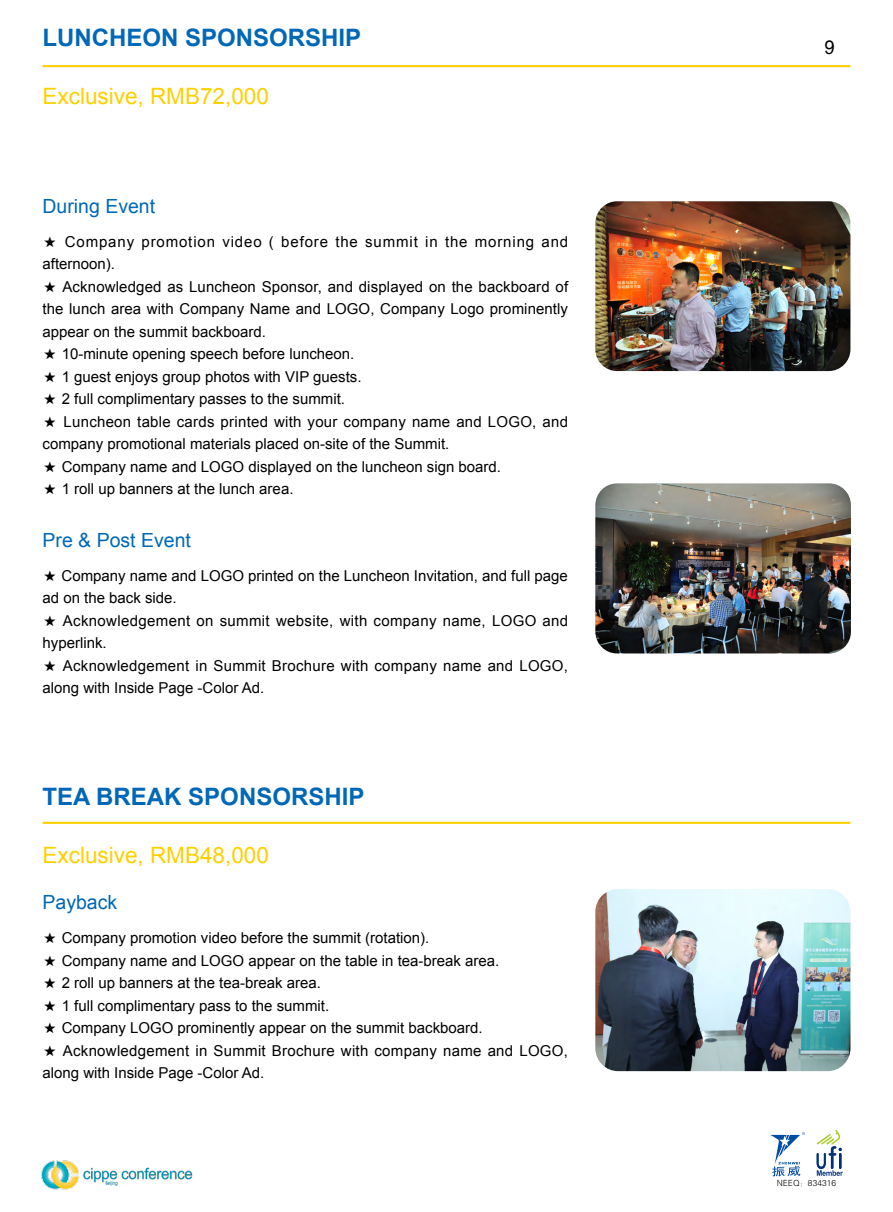
<style>
.page{position:relative;width:893px;height:1212px;background:#fff}
.page>*{position:absolute;margin:0;border:0;box-sizing:border-box;transform-origin:0 0}
.t1{font:700 24px "Arial";color:#0068b7}
.t2{font:22.5px "Arial";color:#fdd000}
.t3{font:19.5px "Arial";color:#0068b7}
.t4{font:19.5px "FZHTK GBK1 0";color:#000;scale:.95 1}
.t5{font:15px/22.5px "Arial";color:#000}
.t6{font:15px/22.5px "Arial";letter-spacing:.02em;color:#000}
.t7{font:15px/22.5px "Arial";letter-spacing:.025em;color:#000}
.t8{font:15px/22.5px "Arial";letter-spacing:.06em;color:#000}
.t9{font:8.4px "FZXH1 K GBK1 0";color:#000}
.s1{font-family:"FZXH1 K GBK1 0"}
</style>
<div class="page">
<hr style="left:43px;top:65px;width:807px;height:2px;background:#fdd000">
<svg style="left:816px;top:1129px;width:27px;height:47px"></svg>
<svg style="left:770px;top:1132px;width:35px;height:44px"></svg>
<img style="left:41px;top:1160px;width:152px;height:30px">
<img style="left:595px;top:483px;width:256px;height:170px">
<img style="left:595px;top:201px;width:255px;height:170px">
<img style="left:595px;top:889px;width:255px;height:182px">
<hr style="left:43px;top:822px;width:807px;height:2px;background:#fdd000">
<h1 class="t1" style="left:43px;top:22px;width:320px">LUNCHEON SPONSORSHIP</h1>
<h2 class="t2" style="left:43px;top:82px;width:228px">Exclusive, RMB72,000</h2>
<h3 class="t3" style="left:43px;top:193px;width:114px">During Event</h3>
<p class="t8" style="left:43px;top:230px;width:527px"><span class="s1">★</span> Company promotion video ( before the summit in the morning and afternoon).</p>
<p class="t5" style="left:43px;top:275px;width:527px;text-align:justify"><span class="s1">★</span> Acknowledged as Luncheon Sponsor, and displayed on the backboard of the lunch area with Company Name and LOGO, Company Logo prominently appear on the summit backboard.</p>
<p class="t5" style="left:43px;top:343px;width:313px"><span class="s1">★</span> 10-minute opening speech before luncheon.</p>
<p class="t5" style="left:43px;top:365px;width:321px"><span class="s1">★</span> 1 guest enjoys group photos with VIP guests.</p>
<p class="t5" style="left:43px;top:388px;width:304px"><span class="s1">★</span> 2 full complimentary passes to the summit.</p>
<p class="t5" style="left:43px;top:410px;width:527px"><span class="s1">★</span> Luncheon table cards printed with your company name and LOGO, and company promotional materials placed on-site of the Summit.</p>
<p class="t5" style="left:43px;top:455px;width:460px"><span class="s1">★</span> Company name and LOGO displayed on the luncheon sign board.</p>
<p class="t5" style="left:43px;top:478px;width:252px"><span class="s1">★</span> 1 roll up banners at the lunch area.</p>
<h3 class="t3" style="left:43px;top:527px;width:150px">Pre &amp; Post Event</h3>
<p class="t5" style="left:43px;top:564px;width:527px"><span class="s1">★</span> Company name and LOGO printed on the Luncheon Invitation, and full page ad on the back side.</p>
<p class="t7" style="left:43px;top:609px;width:527px"><span class="s1">★</span> Acknowledgement on summit website, with company name, LOGO and hyperlink.</p>
<p class="t6" style="left:43px;top:654px;width:527px"><span class="s1">★</span> Acknowledgement in Summit Brochure with company name and LOGO, along with Inside Page -Color Ad.</p>
<h1 class="t1" style="left:43px;top:780px;width:323px">TEA BREAK SPONSORSHIP</h1>
<h2 class="t2" style="left:43px;top:840px;width:228px">Exclusive, RMB48,000</h2>
<h3 class="t3" style="left:43px;top:890px;width:76px">Payback</h3>
<p class="t5" style="left:43px;top:927px;width:388px"><span class="s1">★</span> Company promotion video before the summit (rotation).</p>
<p class="t5" style="left:43px;top:949px;width:458px"><span class="s1">★</span> Company name and LOGO appear on the table in tea-break area.</p>
<p class="t5" style="left:43px;top:972px;width:280px"><span class="s1">★</span> 2 roll up banners at the tea-break area.</p>
<p class="t5" style="left:43px;top:994px;width:288px"><span class="s1">★</span> 1 full complimentary pass to the summit.</p>
<p class="t5" style="left:43px;top:1017px;width:442px"><span class="s1">★</span> Company LOGO prominently appear on the summit backboard.</p>
<p class="t6" style="left:43px;top:1039px;width:527px"><span class="s1">★</span> Acknowledgement in Summit Brochure with company name and LOGO, along with Inside Page -Color Ad.</p>
<h3 class="t4" style="left:825px;top:36px;width:12px">9</h3>
<p class="t9" style="left:777px;top:1178px;width:61px">NEEQ：834316</p>
</div>
